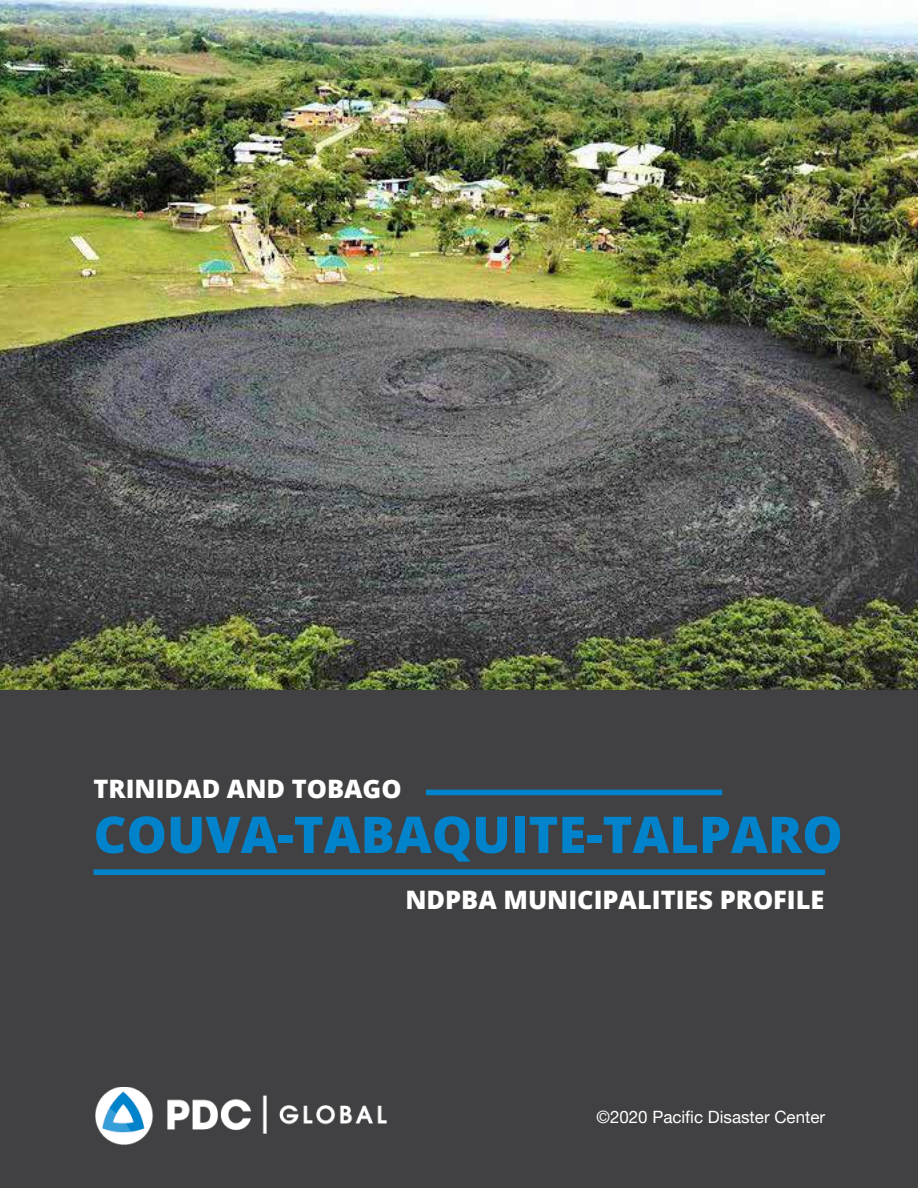
<style>
.page{position:relative;width:918px;height:1188px;background:#fff}
.page>*{position:absolute;margin:0;border:0;box-sizing:border-box;transform-origin:0 0}
.t1{font:800 50.85px "Open Sans";color:#0083ca}
.t2{font:800 25.35px "Open Sans";color:#fff}
.t3{font:16.95px "Helvetica Neue LT Pro";color:#fff}
</style>
<div class="page">
<div style="left:0;top:690px;width:918px;height:498px;background:#414042"></div>
<div style="left:426px;top:790px;width:296px;height:5px;background:#0083ca"></div>
<div style="left:94px;top:869px;width:731px;height:6px;background:#0083ca"></div>
<img style="left:0;top:0;width:918px;height:690px">
<img style="left:96px;top:1087px;width:290px;height:57px">
<p class="t2" style="left:94px;top:778px;width:310px">TRINIDAD AND TOBAGO</p>
<h1 class="t1" style="left:94px;top:814px;width:751px">COUVA-TABAQUITE-TALPARO</h1>
<p class="t2" style="left:405px;top:890px;width:421px">NDPBA MUNICIPALITIES PROFILE</p>
<p class="t3" style="left:596px;top:1107px;width:230px">©2020 Pacific Disaster Center</p>
</div>
